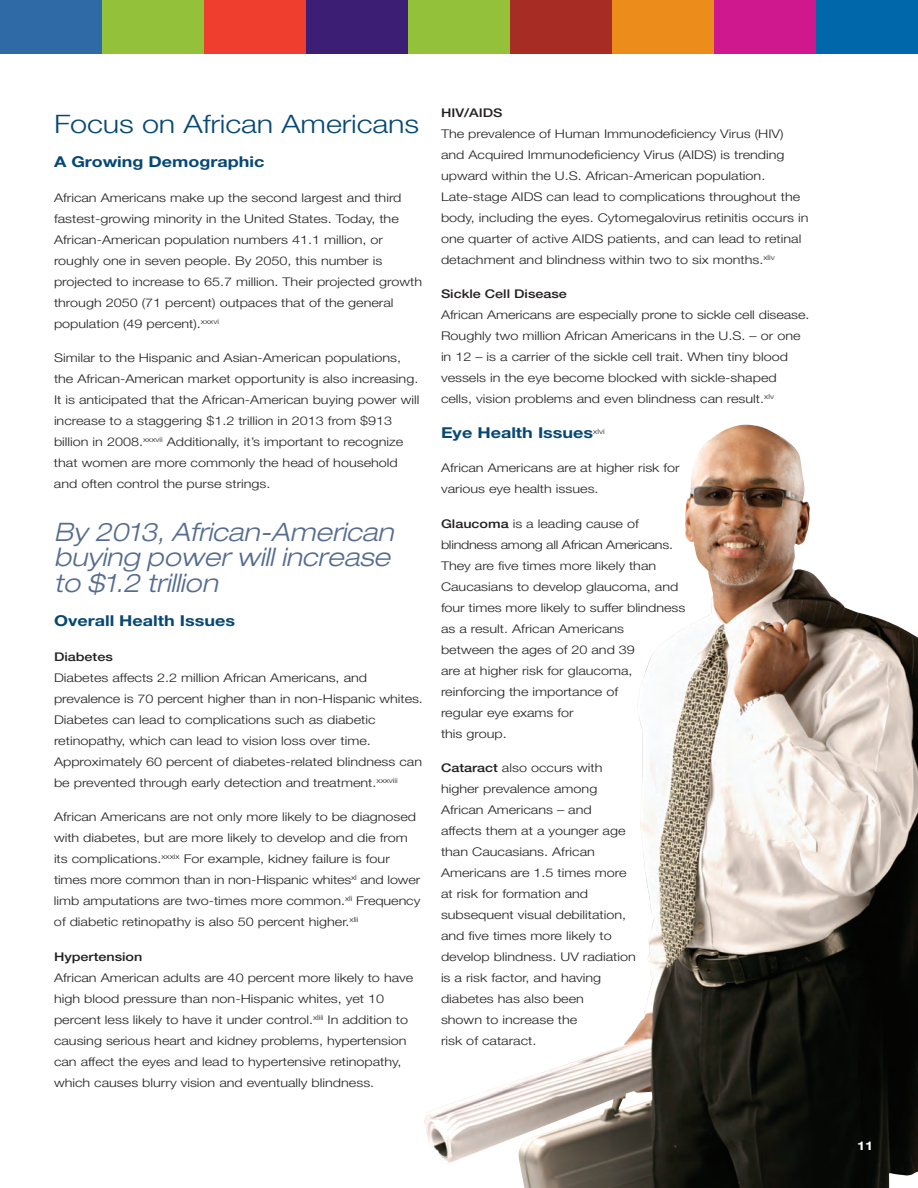
<style>
.page{position:relative;width:918px;height:1188px;background:#fff}
.page>*{position:absolute;margin:0;border:0;box-sizing:border-box;transform-origin:0 0}
.t1{font:italic 300 expanded 25.5px/25.5px "Helvetica Neue";letter-spacing:.005em;color:#556c90}
.t2{font:300 25.5px "Helvetica Neue";letter-spacing:-.005em;color:#064874;scale:1.2 1}
.t3{font:700 15px "Helvetica Neue";color:#064874;scale:1.2 1}
.t4{font:300 12px/21px "Helvetica Neue";color:#231f20;scale:1.2 1}
.t5{font:500 12px "Helvetica Neue";color:#231f20;scale:1.2 1}
.t6{font:700 12px "Helvetica Neue";color:#fff;scale:1.2 1}
.s1{font-weight:500}
</style>
<div class="page">
<div style="left:0;top:0;width:102px;height:54px;background:#2f69a6"></div>
<div style="left:102px;top:0;width:102px;height:54px;background:#93c139"></div>
<div style="left:204px;top:0;width:102px;height:54px;background:#ef3e2e"></div>
<div style="left:306px;top:0;width:102px;height:54px;background:#3d1e75"></div>
<div style="left:408px;top:0;width:102px;height:54px;background:#93c139"></div>
<div style="left:510px;top:0;width:102px;height:54px;background:#a72c24"></div>
<div style="left:612px;top:0;width:102px;height:54px;background:#eb8c1b"></div>
<div style="left:714px;top:0;width:102px;height:54px;background:#cf188e"></div>
<div style="left:816px;top:0;width:102px;height:54px;background:#0067aa"></div>
<img style="left:424px;top:424px;width:494px;height:764px">
<h1 class="t2" style="left:54px;top:108px;width:306px">Focus on African Americans</h1>
<p class="t3" style="left:54px;top:153px;width:177px">A Growing Demographic</p>
<p class="t4" style="left:54px;top:187px;width:308px">African Americans make up the second largest and third fastest-growing minority in the United States. Today, the African-American population numbers 41.1 million, or roughly one in seven people. By 2050, this number is projected to increase to 65.7 million. Their projected growth through 2050 (71 percent) outpaces that of the general population (49 percent).<sup>xxxvi</sup></p>
<p class="t4" style="left:54px;top:347px;width:306px">Similar to the Hispanic and Asian-American populations, the African-American market opportunity is also increasing.<br>It is anticipated that the African-American buying power will increase to a staggering $1.2 trillion in 2013 from $913 billion in 2008.<sup>xxxvii</sup> Additionally, it’s important to recognize that women are more commonly the head of household and often control the purse strings.</p>
<h1 class="t1" style="left:54px;top:521px;width:341px">By 2013, African-American buying power will increase to $1.2 trillion</h1>
<p class="t3" style="left:54px;top:612px;width:153px">Overall Health Issues</p>
<p class="t5" style="left:54px;top:652px;width:51px">Diabetes</p>
<p class="t4" style="left:54px;top:667px;width:309px">Diabetes affects 2.2 million African Americans, and prevalence is 70 percent higher than in non-Hispanic whites.<br>Diabetes can lead to complications such as diabetic retinopathy, which can lead to vision loss over time.<br>Approximately 60 percent of diabetes-related blindness can be prevented through early detection and treatment.<sup>xxxviii</sup></p>
<p class="t4" style="left:54px;top:806px;width:307px">African Americans are not only more likely to be diagnosed with diabetes, but are more likely to develop and die from its complications.<sup>xxxix</sup> For example, kidney failure is four times more common than in non-Hispanic whites<sup>xl</sup> and lower limb amputations are two-times more common.<sup>xli</sup> Frequency of diabetic retinopathy is also 50 percent higher.<sup>xlii</sup></p>
<p class="t5" style="left:54px;top:952px;width:75px">Hypertension</p>
<p class="t4" style="left:54px;top:967px;width:301px">African American adults are 40 percent more likely to have high blood pressure than non-Hispanic whites, yet 10 percent less likely to have it under control.<sup>xliii</sup> In addition to causing serious heart and kidney problems, hypertension can affect the eyes and lead to hypertensive retinopathy, which causes blurry vision and eventually blindness.</p>
<p class="t5" style="left:441px;top:108px;width:53px">HIV/AIDS</p>
<p class="t4" style="left:441px;top:123px;width:308px">The prevalence of Human Immunodeficiency Virus (HIV) and Acquired Immunodeficiency Virus (AIDS) is trending upward within the U.S. African-American population.<br>Late-stage AIDS can lead to complications throughout the body, including the eyes. Cytomegalovirus retinitis occurs in one quarter of active AIDS patients, and can lead to retinal detachment and blindness within two to six months.<sup>xliv</sup></p>
<p class="t5" style="left:441px;top:289px;width:106px">Sickle Cell Disease</p>
<p class="t4" style="left:441px;top:304px;width:309px">African Americans are especially prone to sickle cell disease.<br>Roughly two million African Americans in the U.S. – or one in 12 – is a carrier of the sickle cell trait. When tiny blood vessels in the eye become blocked with sickle-shaped cells, vision problems and even blindness can result.<sup>xlv</sup></p>
<p class="t3" style="left:441px;top:423px;width:138px">Eye Health Issues<sup>xlvi</sup></p>
<p class="t4" style="left:441px;top:457px;width:200px">African Americans are at higher risk for various eye health issues.</p>
<p class="t4" style="left:441px;top:513px;width:205px"><span class="s1">Glaucoma</span> is a leading cause of blindness among all African Americans.<br>They are five times more likely than<br>Caucasians to develop glaucoma, and four times more likely to suffer blindness as a result. African Americans<br>between the ages of 20 and 39<br>are at higher risk for glaucoma, reinforcing the importance of<br>regular eye exams for<br>this group.</p>
<p class="t4" style="left:441px;top:757px;width:164px"><span class="s1">Cataract</span> also occurs with higher prevalence among<br>African Americans – and<br>affects them at a younger age than Caucasians. African<br>Americans are 1.5 times more at risk for formation and subsequent visual debilitation, and five times more likely to develop blindness. UV radiation is a risk factor, and having diabetes has also been<br>shown to increase the<br>risk of cataract.</p>
<p class="t6" style="left:857px;top:1138px;width:15px">11</p>
</div>
